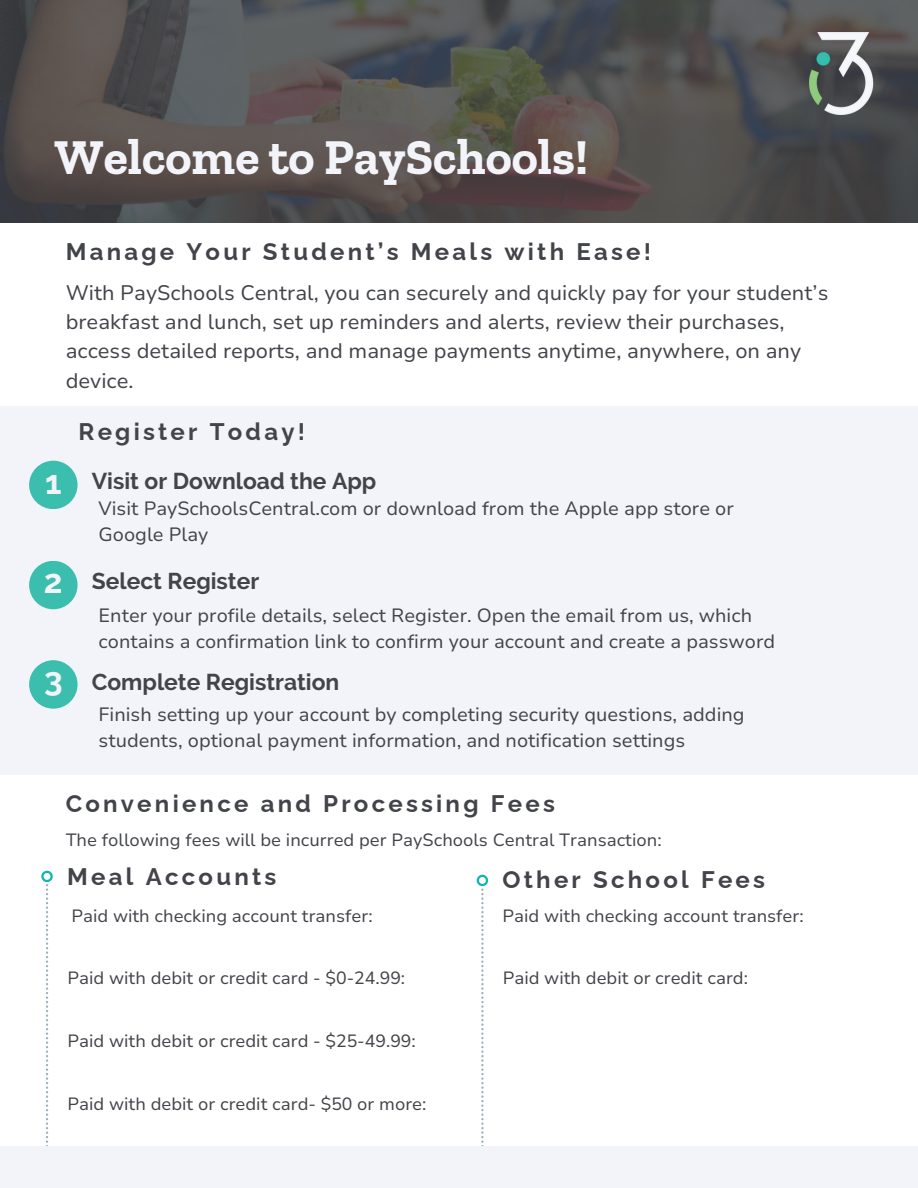
<style>
.page{position:relative;width:918px;height:1188px;background:#fff}
.page>*{position:absolute;margin:0;border:0;box-sizing:border-box;transform-origin:0 0}
.t1{font:700 49.8px "Zilla Slab";color:#f2f4f9}
.t2{font:700 33.3px "Raleway";color:#f2f4f9}
.t3{font:700 28.5px "Raleway";color:#f2f4f9}
.t4{font:700 24px "Raleway";letter-spacing:.135em;color:#424449}
.t5{font:700 22.8px "Raleway";color:#424449}
.t6{font:21px/29.2px "Nunito Sans 10 pt";color:#424449}
.t7{font:19.2px/25.8px "Nunito Sans 10 pt";color:#424449}
.t8{font:17.7px "Nunito Sans 10 pt";color:#424449}
</style>
<div class="page">
<svg style="left:0;top:0;width:918px;height:222px;background:#524f4e"></svg>
<div style="left:0;top:407px;width:918px;height:368px;background:#f2f4f9"></div>
<img style="left:809px;top:32px;width:70px;height:82px">
<div style="left:29px;top:461px;width:49px;height:48px;background:#3cbeae;border-radius:50%"></div>
<div style="left:29px;top:561px;width:49px;height:48px;background:#3cbeae;border-radius:50%"></div>
<div style="left:29px;top:660px;width:49px;height:49px;background:#3cbeae;border-radius:50%"></div>
<svg style="left:41px;top:871px;width:12px;height:276px"></svg>
<svg style="left:477px;top:875px;width:11px;height:272px"></svg>
<div style="left:0;top:1147px;width:918px;height:41px;background:#f2f4f9"></div>
<h3 class="t1" style="left:54px;top:127px;width:535px">Welcome to PaySchools!</h3>
<p class="t4" style="left:66px;top:238px;width:587px">Manage Your Student’s Meals with Ease!</p>
<h2 class="t6" style="left:66px;top:278px;width:764px">With PaySchools Central, you can securely and quickly pay for your student’s breakfast and lunch, set up reminders and alerts, review their purchases, access detailed reports, and manage payments anytime, anywhere, on any device.</h2>
<h2 class="t4" style="left:78px;top:418px;width:228px">Register Today!</h2>
<p class="t3" style="left:47px;top:460px;width:16px">1</p>
<h3 class="t2" style="left:45px;top:463px;width:18px">1</h3>
<h2 class="t5" style="left:92px;top:467px;width:286px">Visit or Download the App</h2>
<h2 class="t7" style="left:99px;top:496px;width:637px">Visit PaySchoolsCentral.com or download from the Apple app store or<br>Google Play</h2>
<h2 class="t2" style="left:44px;top:562px;width:20px">2</h2>
<p class="t5" style="left:92px;top:568px;width:169px">Select Register</p>
<h3 class="t7" style="left:99px;top:603px;width:678px">Enter your profile details, select Register. Open the email from us, which contains a confirmation link to confirm your account and create a password</h3>
<h3 class="t2" style="left:44px;top:660px;width:20px">3</h3>
<p class="t5" style="left:92px;top:668px;width:249px">Complete Registration</p>
<p class="t7" style="left:99px;top:702px;width:648px">Finish setting up your account by completing security questions, adding students, optional payment information, and notification settings</p>
<h2 class="t4" style="left:66px;top:789px;width:491px">Convenience and Processing Fees</h2>
<p class="t8" style="left:66px;top:828px;width:597px">The following fees will be incurred per PaySchools Central Transaction:</p>
<p class="t4" style="left:67px;top:863px;width:211px">Meal Accounts</p>
<p class="t4" style="left:502px;top:865px;width:264px">Other School Fees</p>
<p class="t8" style="left:502px;top:904px;width:303px">Paid with checking account transfer:</p>
<h2 class="t8" style="left:71px;top:904px;width:303px">Paid with checking account transfer:</h2>
<h2 class="t8" style="left:67px;top:966px;width:339px">Paid with debit or credit card - $0-24.99:</h2>
<p class="t8" style="left:67px;top:1029px;width:350px">Paid with debit or credit card - $25-49.99:</p>
<p class="t8" style="left:67px;top:1092px;width:360px">Paid with debit or credit card- $50 or more:</p>
<p class="t8" style="left:503px;top:966px;width:247px">Paid with debit or credit card:</p>
</div>
